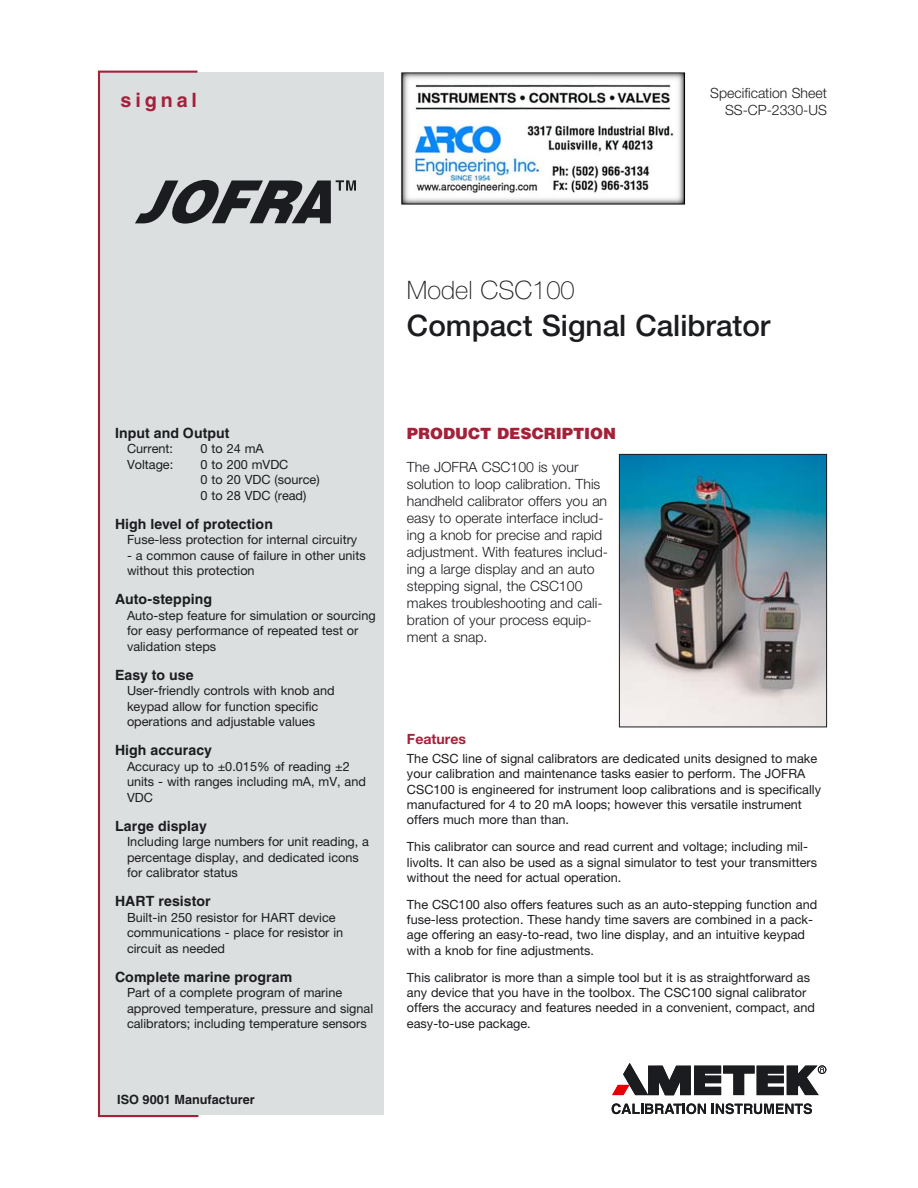
<style>
.page{position:relative;width:918px;height:1188px;background:#fff}
.page>*{position:absolute;margin:0;border:0;box-sizing:border-box;transform-origin:0 0}
.t1{font:500 29.7px "Helvetica Neue";color:#1b1c20}
.t2{font:100 25.35px "Helvetica Neue";color:#1b1c20}
.t3{font:700 19.8px "Helvetica";letter-spacing:.195em;color:#a4213a}
.t4{font:900 15.45px "Helvetica";color:#a4213a}
.t5{font:300 14.1px/17px "Helvetica Neue";color:#1b1c20;text-align:right}
.t6{font:700 14.1px "Helvetica";letter-spacing:.005em;color:#1b1c20}
.t7{font:700 14.1px "Helvetica Neue";color:#a4213a}
.t8{font:12.75px/15.5px "Helvetica Neue";color:#1b1c20}
.t9{font:700 12.75px "Helvetica";color:#1b1c20}
</style>
<div class="page">
<div style="left:98px;top:73px;width:286px;height:1042px;background:#dcdfe0"></div>
<svg style="left:612px;top:1103px;width:94px;height:11px"></svg>
<svg style="left:712px;top:1103px;width:100px;height:11px"></svg>
<div style="left:818px;top:1066px;width:8px;height:8px;border:1px solid #1b1c20;border-radius:50%"></div>
<svg style="left:612px;top:1063px;width:212px;height:32px"></svg>
<hr style="left:98px;top:72px;width:2px;height:1044px;background:#a4213a">
<hr style="left:99px;top:71px;width:97px;height:2px;background:#a4213a">
<hr style="left:100px;top:1115px;width:97px;height:2px;background:#a4213a">
<svg style="left:135px;top:180px;width:221px;height:43px"></svg>
<img style="left:621px;top:456px;width:204px;height:269px">
<div style="left:619px;top:454px;width:208px;height:273px;border:1px solid #1b1c20"></div>
<img style="left:401px;top:72px;width:285px;height:133px">
<h3 class="t3" style="left:121px;top:93px;width:78px">signal</h3>
<p class="t5" style="left:710px;top:86px;width:118px">Specification Sheet<br>SS-CP-2330-US</p>
<h2 class="t2" style="left:407px;top:281px;width:169px">Model CSC100</h2>
<h1 class="t1" style="left:407px;top:315px;width:365px">Compact Signal Calibrator</h1>
<p class="t6" style="left:115px;top:427px;width:116px">Input and Output</p>
<p class="t8" style="left:127px;top:442px;width:48px">Current:</p>
<p class="t8" style="left:201px;top:442px;width:65px">0 to 24 mA</p>
<p class="t8" style="left:127px;top:458px;width:48px">Voltage:</p>
<p class="t8" style="left:201px;top:458px;width:121px">0 to 200 mVDC<br>0 to 20 VDC (source)<br>0 to 28 VDC (read)</p>
<p class="t6" style="left:115px;top:518px;width:159px">High level of protection</p>
<p class="t8" style="left:127px;top:533px;width:232px">Fuse-less protection for internal circuitry</p>
<p class="t8" style="left:127px;top:549px;width:240px">- a common cause of failure in other units without this protection</p>
<p class="t6" style="left:115px;top:594px;width:98px">Auto-stepping</p>
<p class="t8" style="left:127px;top:609px;width:250px">Auto-step feature for simulation or sourcing for easy performance of repeated test or validation steps</p>
<p class="t6" style="left:115px;top:669px;width:80px">Easy to use</p>
<p class="t8" style="left:127px;top:684px;width:209px">User-friendly controls with knob and keypad allow for function specific operations and adjustable values</p>
<p class="t6" style="left:115px;top:745px;width:99px">High accuracy</p>
<p class="t8" style="left:127px;top:760px;width:240px">Accuracy up to ±0.015% of reading ±2 units - with ranges including mA, mV, and<br>VDC</p>
<p class="t6" style="left:115px;top:820px;width:93px">Large display</p>
<p class="t8" style="left:127px;top:835px;width:244px">Including large numbers for unit reading, a percentage display, and dedicated icons for calibrator status</p>
<p class="t6" style="left:115px;top:896px;width:97px">HART resistor</p>
<p class="t8" style="left:127px;top:911px;width:218px">Built-in 250 resistor for HART device communications - place for resistor in circuit as needed</p>
<p class="t6" style="left:115px;top:971px;width:179px">Complete marine program</p>
<p class="t8" style="left:127px;top:986px;width:248px">Part of a complete program of marine approved temperature, pressure and signal calibrators; including temperature sensors</p>
<p class="t9" style="left:117px;top:1094px;width:139px">ISO 9001 Manufacturer</p>
<p class="t4" style="left:407px;top:428px;width:211px">PRODUCT DESCRIPTION</p>
<p class="t5" style="left:407px;top:460px;width:203px;text-align:left">The JOFRA CSC100 is your solution to loop calibration. This handheld calibrator offers you an easy to operate interface includ&shy;ing a knob for precise and rapid adjustment. With features includ&shy;ing a large display and an auto stepping signal, the CSC100 makes troubleshooting and cali&shy;bration of your process equip&shy;ment a snap.</p>
<p class="t7" style="left:407px;top:734px;width:61px">Features</p>
<p class="t8" style="left:407px;top:752px;width:416px">The CSC line of signal calibrators are dedicated units designed to make your calibration and maintenance tasks easier to perform. The JOFRA CSC100 is engineered for instrument loop calibrations and is specifically manufactured for 4 to 20 mA loops; however this versatile instrument offers much more than than.</p>
<p class="t8" style="left:407px;top:840px;width:412px">This calibrator can source and read current and voltage; including mil&shy;livolts. It can also be used as a signal simulator to test your transmitters without the need for actual operation.</p>
<p class="t8" style="left:407px;top:898px;width:412px">The CSC100 also offers features such as an auto-stepping function and fuse-less protection. These handy time savers are combined in a pack&shy;age offering an easy-to-read, two line display, and an intuitive keypad with a knob for fine adjustments.</p>
<p class="t8" style="left:407px;top:971px;width:409px">This calibrator is more than a simple tool but it is as straightforward as any device that you have in the toolbox. The CSC100 signal calibrator offers the accuracy and features needed in a convenient, compact, and easy-to-use package.</p>
</div>
